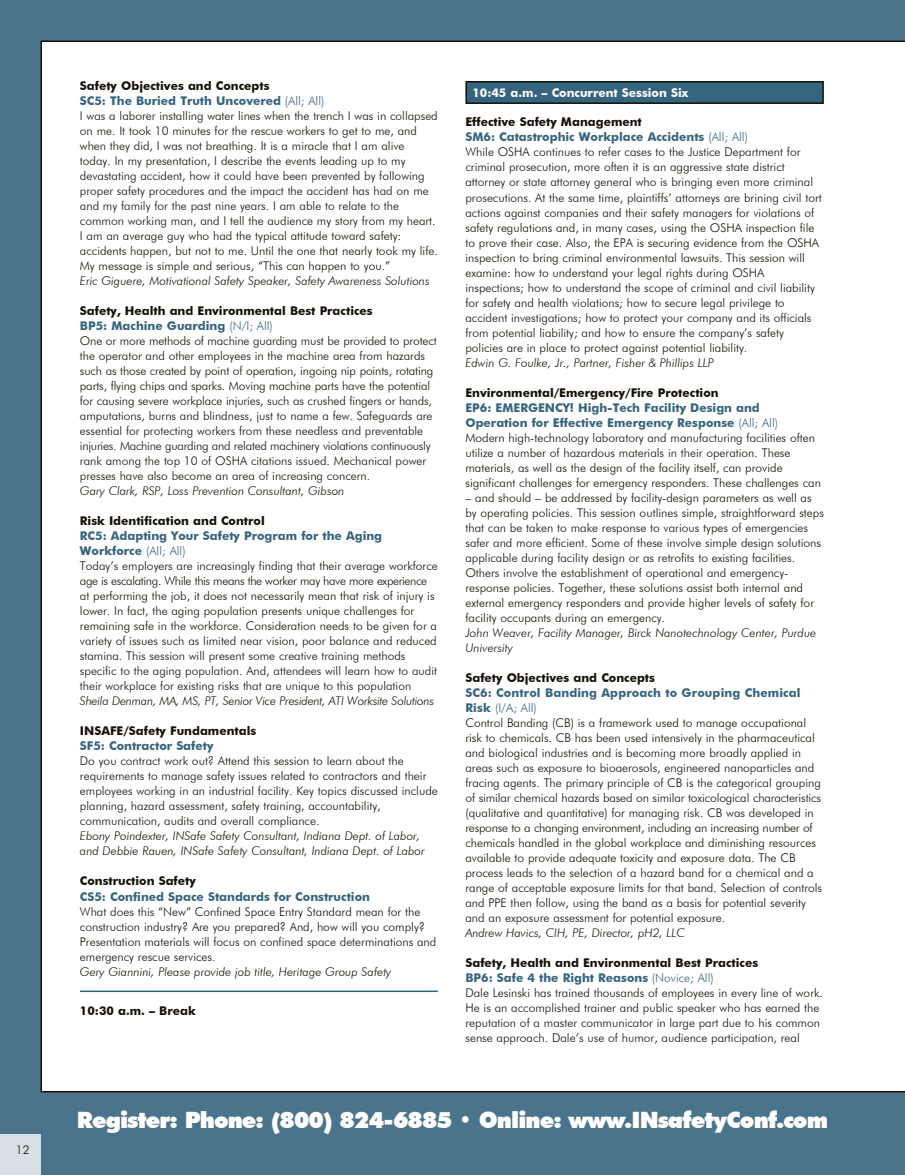
<style>
.page{position:relative;width:905px;height:1175px;background:#fff}
.page>*{position:absolute;margin:0;border:0;box-sizing:border-box;transform-origin:0 0}
.t1{font:900 22.5px "Futura BT";letter-spacing:-.04em;color:#fff}
.t2{font:300 12px/15px "Futura BT";color:#141006}
.t3{font:italic 300 12px/15px "Futura BT";color:#141006}
.t4{font:700 12px "Futura BT";color:#141006}
.t5{font:italic 300 12px "Futura BT";letter-spacing:-.02em;color:#141006}
.t6{font:700 12px "Futura BT";color:#35647e}
.t7{font:700 12px "Futura BT";color:#fff}
.s1{font-weight:700}
.s2{font-weight:700;color:#35647e}
.s3{color:#35647e}
</style>
<div class="page">
<div style="left:0;top:0;width:904px;height:1174px;background:#4a748b"></div>
<div style="left:40px;top:40px;width:864px;height:1052px;background:#fff"></div>
<hr style="left:80px;top:990px;width:358px;height:2px;background:#35647e">
<div style="left:466px;top:82px;width:357px;height:21px;background:#35647e"></div>
<div style="left:465px;top:81px;width:358px;height:23px;border:2px solid #141006"></div>
<div style="left:0;top:1134px;width:40px;height:40px;background:#d7e0e5"></div>
<p class="t2" style="left:16px;top:1142px;width:15px">12</p>
<p class="t2" style="left:80px;top:78px;width:359px"><span class="s1">Safety Objectives and Concepts<br></span><span class="s2">SC5: The Buried Truth Uncovered</span> <span class="s3">(All; All)<br></span>I was a laborer installing water lines when the trench I was in collapsed on me. It took 10 minutes for the rescue workers to get to me, and when they did, I was not breathing. It is a miracle that I am alive today. In my presentation, I describe the events leading up to my devastating accident, how it could have been prevented by following proper safety procedures and the impact the accident has had on me and my family for the past nine years. I am able to relate to the common working man, and I tell the audience my story from my heart.<br>I am an average guy who had the typical attitude toward safety: accidents happen, but not to me. Until the one that nearly took my life.<br>My message is simple and serious, “This can happen to you.”</p>
<p class="t3" style="left:80px;top:273px;width:351px">Eric Giguere, Motivational Safety Speaker, Safety Awareness Solutions</p>
<p class="t2" style="left:80px;top:303px;width:358px"><span class="s1">Safety, Health and Environmental Best Practices<br></span><span class="s2">BP5: Machine Guarding</span> <span class="s3">(N/I; All)<br></span>One or more methods of machine guarding must be provided to protect the operator and other employees in the machine area from hazards such as those created by point of operation, ingoing nip points, rotating parts, flying chips and sparks. Moving machine parts have the potential for causing severe workplace injuries, such as crushed fingers or hands, amputations, burns and blindness, just to name a few. Safeguards are essential for protecting workers from these needless and preventable injuries. Machine guarding and related machinery violations continuously rank among the top 10 of OSHA citations issued. Mechanical power presses have also become an area of increasing concern.</p>
<p class="t3" style="left:80px;top:483px;width:266px">Gary Clark, RSP, Loss Prevention Consultant, Gibson</p>
<p class="t4" style="left:80px;top:514px;width:186px">Risk Identification and Control</p>
<p class="t2" style="left:80px;top:528px;width:359px"><span class="s2">RC5: Adapting Your Safety Program for the Aging Workforce</span> <span class="s3">(All; All)<br></span>Today’s employers are increasingly finding that their average workforce age is escalating. While this means the worker may have more experience at performing the job, it does not necessarily mean that risk of injury is lower. In fact, the aging population presents unique challenges for remaining safe in the workforce. Consideration needs to be given for a variety of issues such as limited near vision, poor balance and reduced stamina. This session will present some creative training methods specific to the aging population. And, attendees will learn how to audit their workplace for existing risks that are unique to this population</p>
<p class="t5" style="left:80px;top:694px;width:356px">Sheila Denman, MA, MS, PT, Senior Vice President, ATI Worksite Solutions</p>
<p class="t4" style="left:80px;top:724px;width:178px">INSAFE/Safety Fundamentals</p>
<p class="t6" style="left:80px;top:739px;width:135px">SF5: Contractor Safety</p>
<p class="t2" style="left:80px;top:753px;width:359px">Do you contract work out? Attend this session to learn about the requirements to manage safety issues related to contractors and their employees working in an industrial facility. Key topics discussed include planning, hazard assessment, safety training, accountability, communication, audits and overall compliance.</p>
<p class="t3" style="left:80px;top:828px;width:346px">Ebony Poindexter, INSafe Safety Consultant, Indiana Dept. of Labor, and Debbie Rauen, INSafe Safety Consultant, Indiana Dept. of Labor</p>
<p class="t4" style="left:80px;top:874px;width:117px">Construction Safety</p>
<p class="t6" style="left:80px;top:889px;width:291px">CS5: Confined Space Standards for Construction</p>
<p class="t2" style="left:80px;top:903px;width:358px">What does this “New” Confined Space Entry Standard mean for the construction industry? Are you prepared? And, how will you comply?<br>Presentation materials will focus on confined space determinations and emergency rescue services.</p>
<p class="t3" style="left:80px;top:963px;width:313px">Gery Giannini, Please provide job title, Heritage Group Safety</p>
<p class="t4" style="left:80px;top:1003px;width:117px">10:30 a.m. – Break</p>
<p class="t7" style="left:472px;top:85px;width:217px">10:45 a.m. – Concurrent Session Six</p>
<p class="t2" style="left:465px;top:115px;width:358px"><span class="s1">Effective Safety Management<br></span><span class="s2">SM6: Catastrophic Workplace Accidents</span> <span class="s3">(All; All)<br></span>While OSHA continues to refer cases to the Justice Department for criminal prosecution, more often it is an aggressive state district attorney or state attorney general who is bringing even more criminal prosecutions. At the same time, plaintiffs’ attorneys are brining civil tort actions against companies and their safety managers for violations of safety regulations and, in many cases, using the OSHA inspection file to prove their case. Also, the EPA is securing evidence from the OSHA inspection to bring criminal environmental lawsuits. This session will examine: how to understand your legal rights during OSHA inspections; how to understand the scope of criminal and civil liability for safety and health violations; how to secure legal privilege to accident investigations; how to protect your company and its officials from potential liability; and how to ensure the company’s safety policies are in place to protect against potential liability.</p>
<p class="t3" style="left:465px;top:355px;width:250px">Edwin G. Foulke, Jr., Partner, Fisher &amp; Phillips LLP</p>
<p class="t4" style="left:465px;top:385px;width:255px">Environmental/Emergency/Fire Protection</p>
<p class="t2" style="left:465px;top:400px;width:357px"><span class="s2">EP6: EMERGENCY! High-Tech Facility Design and Operation for Effective Emergency Response</span> <span class="s3">(All; All)<br></span>Modern high-technology laboratory and manufacturing facilities often utilize a number of hazardous materials in their operation. These materials, as well as the design of the facility itself, can provide significant challenges for emergency responders. These challenges can</p>
<p class="t2" style="left:465px;top:490px;width:360px">– and should – be addressed by facility-design parameters as well as by operating policies. This session outlines simple, straightforward steps that can be taken to make response to various types of emergencies safer and more efficient. Some of these involve simple design solutions applicable during facility design or as retrofits to existing facilities.<br>Others involve the establishment of operational and emergency&shy;response policies. Together, these solutions assist both internal and external emergency responders and provide higher levels of safety for facility occupants during an emergency.</p>
<p class="t3" style="left:465px;top:625px;width:352px">John Weaver, Facility Manager, Birck Nanotechnology Center, Purdue<br>University</p>
<p class="t4" style="left:465px;top:670px;width:191px">Safety Objectives and Concepts</p>
<p class="t2" style="left:465px;top:685px;width:358px"><span class="s2">SC6: Control Banding Approach to Grouping Chemical Risk</span> <span class="s3">(I/A; All)<br></span>Control Banding (CB) is a framework used to manage occupational risk to chemicals. CB has been used intensively in the pharmaceutical and biological industries and is becoming more broadly applied in areas such as exposure to bioaerosols, engineered nanoparticles and fracing agents. The primary principle of CB is the categorical grouping of similar chemical hazards based on similar toxicological characteristics (qualitative and quantitative) for managing risk. CB was developed in response to a changing environment, including an increasing number of chemicals handled in the global workplace and diminishing resources available to provide adequate toxicity and exposure data. The CB process leads to the selection of a hazard band for a chemical and a range of acceptable exposure limits for that band. Selection of controls and PPE then follow, using the band as a basis for potential severity and an exposure assessment for potential exposure.</p>
<p class="t3" style="left:465px;top:925px;width:221px">Andrew Havics, CIH, PE, Director, pH2, LLC</p>
<p class="t2" style="left:465px;top:955px;width:359px"><span class="s1">Safety, Health and Environmental Best Practices<br></span><span class="s2">BP6: Safe 4 the Right Reasons</span> <span class="s3">(Novice; All)<br></span>Dale Lesinski has trained thousands of employees in every line of work.<br>He is an accomplished trainer and public speaker who has earned the reputation of a master communicator in large part due to his common sense approach. Dale’s use of humor, audience participation, real</p>
<h1 class="t1" style="left:77px;top:1106px;width:752px">Register: Phone: (800) 824-6885 • Online: www.INsafetyConf.com</h1>
</div>
